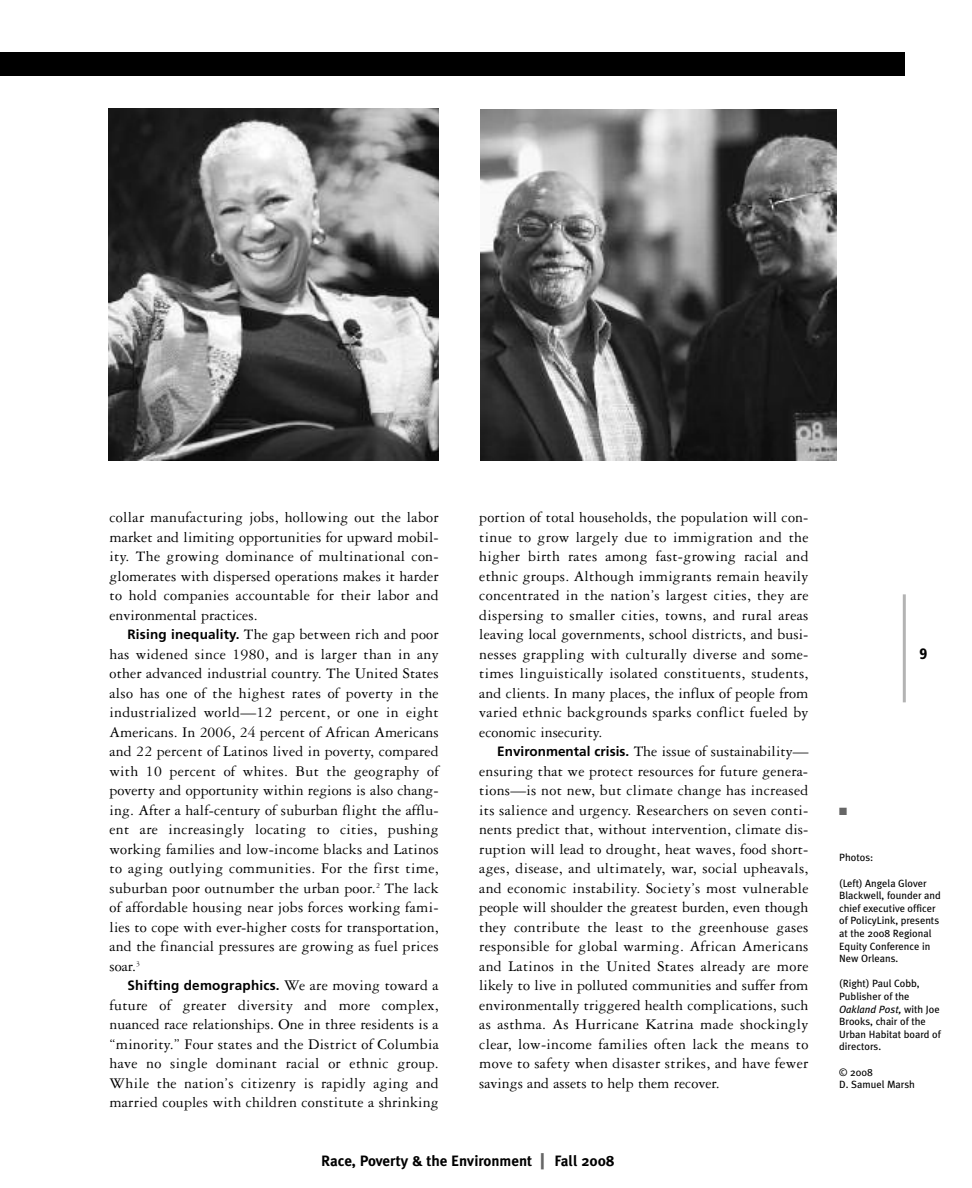
<style>
.page{position:relative;width:972px;height:1188px;background:#fff}
.page>*{position:absolute;margin:0;border:0;box-sizing:border-box;transform-origin:0 0}
.t1{font:15.75px/19.5px "Garamond Three";letter-spacing:.01em;color:#000;text-align:justify}
.t2{font:700 15px "Meta Plus";color:#000}
.t3{font:900 condensed 15px "Frutiger";color:#000}
.t4{font:700 13.5px "Frutiger";letter-spacing:.02em;color:#000}
.t5{font:10.5px/12.6px "Meta Plus";color:#000}
.t6{font:10.5px "Zapf Dingbats";color:#666}
.s1{font-family:"Frutiger";font-weight:700;font-size:13.5px}
.s2{font-family:"Garamond Three";font-weight:400;font-size:15.75px}
.s3{font-size:21px;color:#666}
.s4{font-style:italic}
</style>
<div class="page">
<hr style="left:903px;top:594px;width:3px;height:108px;background:#b3b3b3">
<div style="left:0;top:52px;width:904px;height:24px;background:#000"></div>
<img style="left:108px;top:108px;width:331px;height:352px">
<img style="left:481px;top:109px;width:356px;height:351px">
<p class="t1" style="left:109px;top:509px;width:331px">collar manufacturing jobs, hollowing out the labor market and limiting opportunities for upward mobil&shy;ity. The growing dominance of multinational con&shy;glomerates with dispersed operations makes it harder to hold companies accountable for their labor and environmental practices.</p>
<p class="t1" style="left:109px;top:626px;width:331px;text-indent:18px"><span class="s1">Rising inequality.</span> The gap between rich and poor has widened since 1980, and is larger than in any other advanced industrial country. The United States also has one of the highest rates of poverty in the industrialized world—12 percent, or one in eight Americans. In 2006, 24 percent of African Americans and 22 percent of Latinos lived in poverty, compared with 10 percent of whites. But the geography of poverty and opportunity within regions is also chang&shy;ing. After a half-century of suburban flight the afflu&shy;ent are increasingly locating to cities, pushing working families and low-income blacks and Latinos to aging outlying communities. For the first time, suburban poor outnumber the urban poor.<sup>2</sup> The lack of affordable housing near jobs forces working fami&shy;lies to cope with ever-higher costs for transportation, and the financial pressures are growing as fuel prices soar.<sup>3</sup></p>
<p class="t4" style="left:128px;top:980px;width:313px">Shifting demographics. <span class="s2">We are moving toward a</span></p>
<p class="t1" style="left:110px;top:996px;width:331px">future of greater diversity and more complex, nuanced race relationships. One in three residents is a “minority.” Four states and the District of Columbia have no single dominant racial or ethnic group.<br>While the nation’s citizenry is rapidly aging and married couples with children constitute a shrinking</p>
<p class="t1" style="left:479px;top:509px;width:331px">portion of total households, the population will con&shy;tinue to grow largely due to immigration and the higher birth rates among fast-growing racial and ethnic groups. Although immigrants remain heavily concentrated in the nation’s largest cities, they are dispersing to smaller cities, towns, and rural areas leaving local governments, school districts, and busi&shy;nesses grappling with culturally diverse and some&shy;times linguistically isolated constituents, students, and clients. In many places, the influx of people from varied ethnic backgrounds sparks conflict fueled by economic insecurity.</p>
<p class="t1" style="left:479px;top:743px;width:331px;text-indent:18px"><span class="s1">Environmental crisis.</span> The issue of sustainability— ensuring that we protect resources for future genera&shy;tions—is not new, but climate change has increased its salience and urgency. Researchers on seven conti&shy;nents predict that, without intervention, climate dis&shy;ruption will lead to drought, heat waves, food short&shy;ages, disease, and ultimately, war, social upheavals, and economic instability. Society’s most vulnerable people will shoulder the greatest burden, even though they contribute the least to the greenhouse gases responsible for global warming. African Americans and Latinos in the United States already are more likely to live in polluted communities and suffer from environmentally triggered health complications, such as asthma. As Hurricane Katrina made shockingly clear, low-income families often lack the means to move to safety when disaster strikes, and have fewer savings and assets to help them recover.</p>
<p class="t2" style="left:321px;top:1152px;width:295px">Race, Poverty &amp; the Environment <span class="s3">|</span> Fall 2008</p>
<p class="t3" style="left:920px;top:647px;width:9px">9</p>
<p class="t6" style="left:839px;top:805px;width:9px">■</p>
<p class="t5" style="left:839px;top:852px;width:36px">Photos:</p>
<p class="t5" style="left:839px;top:877px;width:103px">(Left) Angela Glover<br>Blackwell, founder and chief executive officer of PolicyLink, presents at the 2008 Regional<br>Equity Conference in<br>New Orleans.</p>
<p class="t5" style="left:839px;top:978px;width:103px">(Right) Paul Cobb,<br>Publisher of the<br><span class="s4">Oakland Post,</span> with Joe<br>Brooks, chair of the<br>Urban Habitat board of directors.</p>
<p class="t5" style="left:839px;top:1066px;width:77px">© 2008<br>D. Samuel Marsh</p>
</div>
